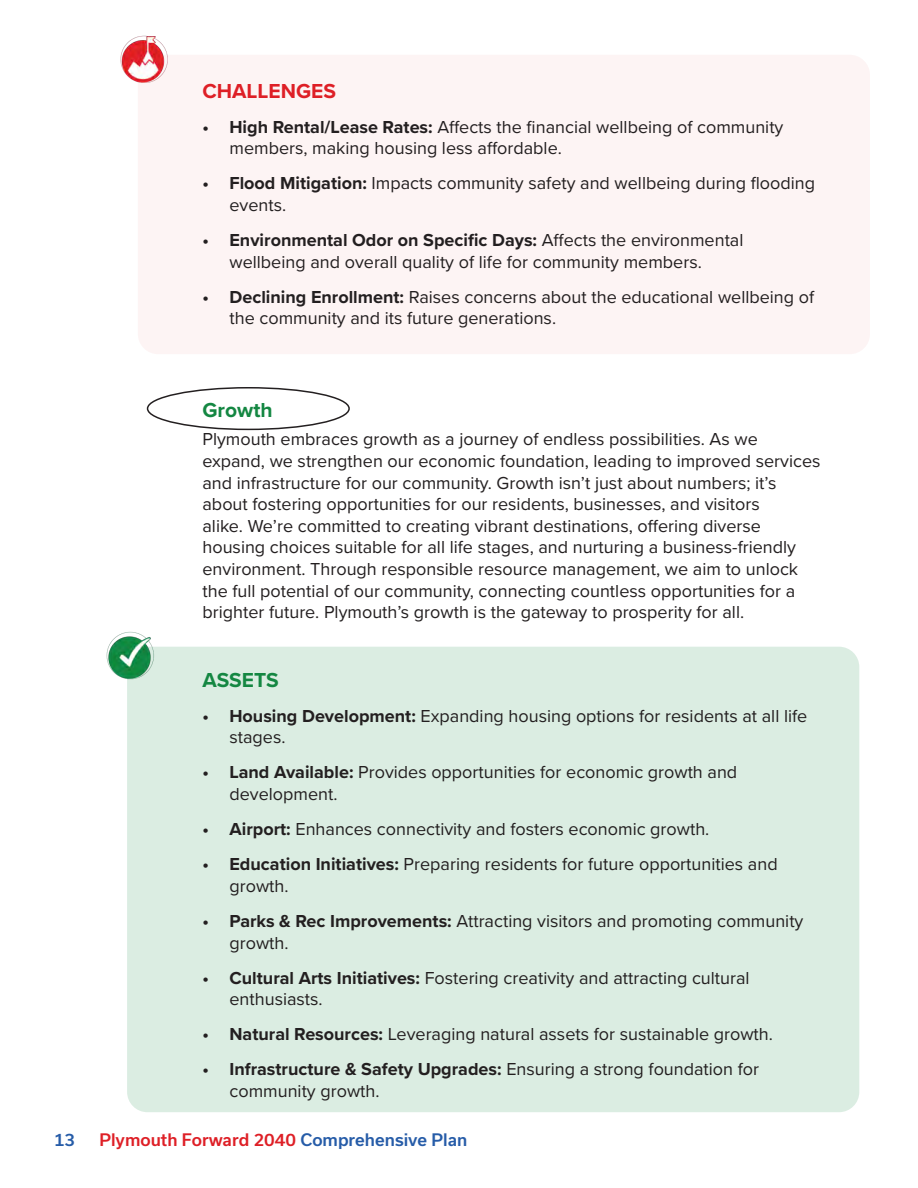
<style>
.page{position:relative;width:918px;height:1188px;background:#fff}
.page>*{position:absolute;margin:0;border:0;box-sizing:border-box;transform-origin:0 0}
.Subheading{font:700 21px "Proxima Nova";color:#148742}
.t1{font:700 21px "Proxima Nova";color:#de1f26}
.t2{font:18px/21.6px "Proxima Nova";color:#231f20}
.t3{font:500 16.5px "Usual";color:#de1f26}
.t4{font:500 16.5px "Usual";color:#265ca8}
.s1{font-weight:700}
.s2{color:#265ca8}
</style>
<div class="page">
<div style="left:127px;top:647px;width:732px;height:465px;background:#dbede2;border-radius:20px"></div>
<img style="left:106px;top:631px;width:50px;height:49px">
<div style="left:138px;top:55px;width:732px;height:299px;background:#fdf4f4;border-radius:20px"></div>
<img style="left:120px;top:35px;width:48px;height:48px">
<div style="left:147px;top:387px;width:203px;height:43px;border:2px solid #231f20;border-radius:50%"></div>
<p class="t1" style="left:202px;top:75px;width:135px">CHALLENGES</p>
<p class="t2" style="left:230px;top:115px;width:555px;text-indent:-27px"><span class="s1">• High Rental/Lease Rates:</span> Affects the financial wellbeing of community members, making housing less affordable.</p>
<p class="t2" style="left:230px;top:172px;width:587px;text-indent:-27px"><span class="s1">• Flood Mitigation:</span> Impacts community safety and wellbeing during flooding events.</p>
<p class="t2" style="left:230px;top:229px;width:516px;text-indent:-27px"><span class="s1">• Environmental Odor on Specific Days:</span> Affects the environmental wellbeing and overall quality of life for community members.</p>
<p class="t2" style="left:230px;top:285px;width:586px;text-indent:-27px"><span class="s1">• Declining Enrollment:</span> Raises concerns about the educational wellbeing of the community and its future generations.</p>
<p class="Subheading" style="left:202px;top:394px;width:72px">Growth</p>
<p class="t2" style="left:202px;top:428px;width:620px">Plymouth embraces growth as a journey of endless possibilities. As we expand, we strengthen our economic foundation, leading to improved services and infrastructure for our community. Growth isn’t just about numbers; it’s about fostering opportunities for our residents, businesses, and visitors<br>alike. We’re committed to creating vibrant destinations, offering diverse housing choices suitable for all life stages, and nurturing a business-friendly environment. Through responsible resource management, we aim to unlock the full potential of our community, connecting countless opportunities for a brighter future. Plymouth’s growth is the gateway to prosperity for all.</p>
<p class="Subheading" style="left:202px;top:664px;width:78px">ASSETS</p>
<p class="t2" style="left:230px;top:704px;width:579px;text-indent:-27px"><span class="s1">• Housing Development:</span> Expanding housing options for residents at all life stages.</p>
<p class="t2" style="left:230px;top:761px;width:509px;text-indent:-27px"><span class="s1">• Land Available:</span> Provides opportunities for economic growth and development.</p>
<p class="t2" style="left:202px;top:818px;width:508px"><span class="s1">• Airport:</span> Enhances connectivity and fosters economic growth.</p>
<p class="t2" style="left:230px;top:853px;width:550px;text-indent:-27px"><span class="s1">• Education Initiatives:</span> Preparing residents for future opportunities and growth.</p>
<p class="t2" style="left:230px;top:909px;width:575px;text-indent:-27px"><span class="s1">• Parks &amp; Rec Improvements:</span> Attracting visitors and promoting community growth.</p>
<p class="t2" style="left:230px;top:966px;width:522px;text-indent:-27px"><span class="s1">• Cultural Arts Initiatives:</span> Fostering creativity and attracting cultural enthusiasts.</p>
<p class="t2" style="left:202px;top:1023px;width:572px"><span class="s1">• Natural Resources:</span> Leveraging natural assets for sustainable growth.</p>
<p class="t2" style="left:230px;top:1058px;width:531px;text-indent:-27px"><span class="s1">• Infrastructure &amp; Safety Upgrades:</span> Ensuring a strong foundation for community growth.</p>
<p class="t4" style="left:54px;top:1131px;width:23px">13</p>
<p class="t3" style="left:99px;top:1131px;width:370px">Plymouth Forward 2040 <span class="s2">Comprehensive Plan</span></p>
</div>
